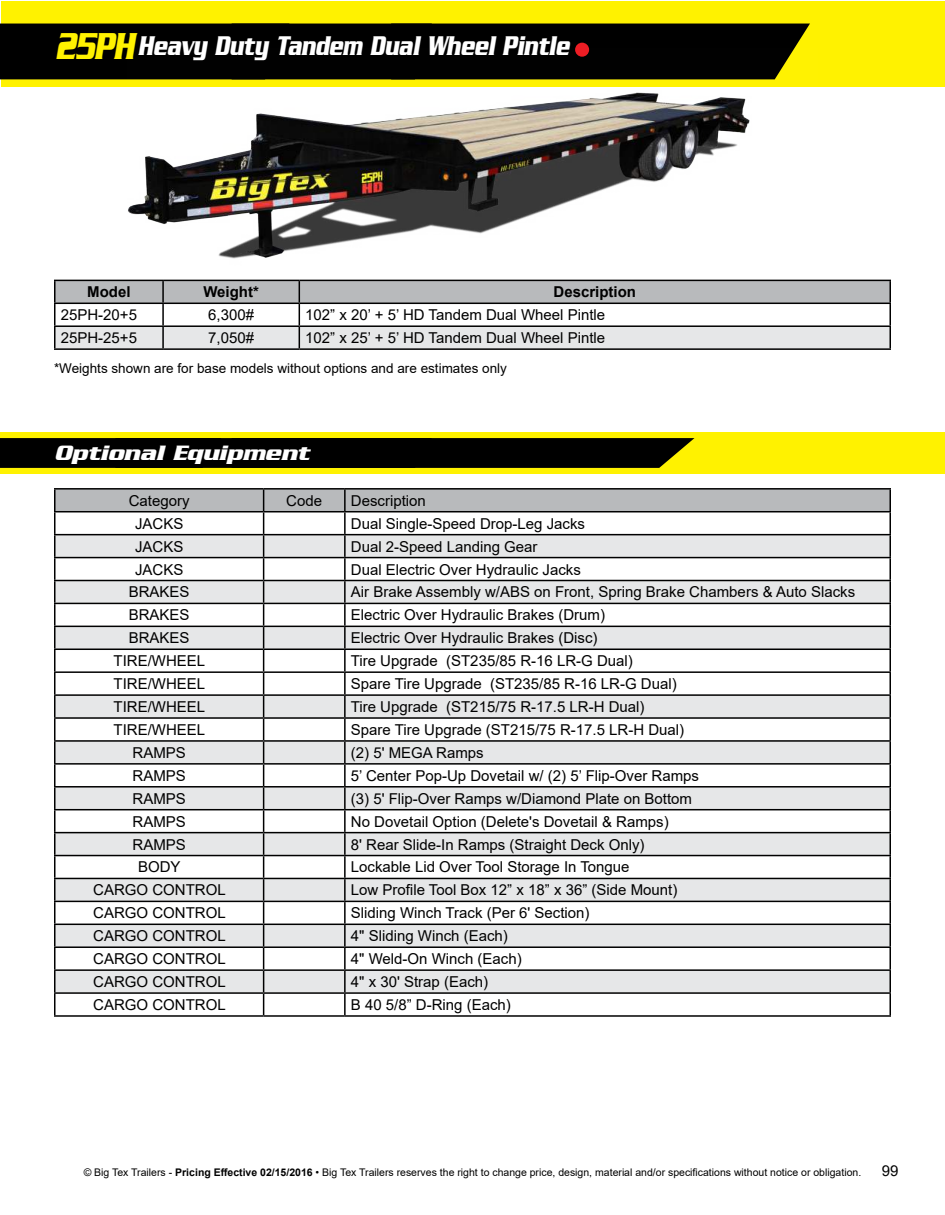
<style>
.page{position:relative;width:945px;height:1215px;background:#fff}
.page>*{position:absolute;margin:0;border:0;box-sizing:border-box;transform-origin:0 0}
.t1{font:italic 700 29.25px "Serpentine Std";color:#fff;scale:.67 1}
.t2{font:italic 700 22.5px "Serpentine Std";color:#fff}
.t3{font:15px "Arial";color:#000}
.t4{font:700 15px "Arial";color:#000}
.t5{font:13.5px "Arial";color:#000}
.t6{font:10.5px "Arial";color:#000}
.s1{font-size:40.5px;color:#fff200}
.s2{font-weight:700}
</style>
<div class="page">
<hr style="left:0;top:1px;width:1px;height:85px;background:#fff200">
<hr style="left:0;top:402px;width:1px;height:40px;background:#fff200">
<hr style="left:0;top:662px;width:1px;height:40px;background:#fff200">
<svg style="left:0;top:668px;width:1px;height:28px"></svg>
<div style="left:2px;top:1px;width:943px;height:85px;background:#fff200"></div>
<div style="left:0;top:432px;width:945px;height:42px;background:#fff200"></div>
<svg style="left:0;top:408px;width:695px;height:60px"></svg>
<div style="left:0;top:24px;width:810px;height:55px;background:#000"></div>
<hr style="left:54px;top:280px;width:109px;height:1px;background:#000">
<hr style="left:54px;top:281px;width:2px;height:22px;background:#000">
<hr style="left:54px;top:303px;width:109px;height:1px;background:#000">
<hr style="left:54px;top:304px;width:2px;height:21px;background:#000">
<hr style="left:54px;top:325px;width:109px;height:2px;background:#000">
<hr style="left:54px;top:327px;width:2px;height:21px;background:#000">
<svg style="left:55px;top:280px;width:836px;height:68px"></svg>
<hr style="left:54px;top:348px;width:109px;height:2px;background:#000">
<hr style="left:163px;top:348px;width:136px;height:2px;background:#000">
<hr style="left:299px;top:348px;width:592px;height:2px;background:#000">
<hr style="left:54px;top:488px;width:210px;height:2px;background:#000">
<hr style="left:54px;top:490px;width:2px;height:21px;background:#000">
<hr style="left:264px;top:488px;width:81px;height:2px;background:#000">
<hr style="left:345px;top:488px;width:546px;height:2px;background:#000">
<hr style="left:54px;top:511px;width:210px;height:1px;background:#000">
<hr style="left:54px;top:512px;width:2px;height:22px;background:#000">
<hr style="left:54px;top:534px;width:210px;height:1px;background:#000">
<hr style="left:54px;top:535px;width:2px;height:22px;background:#000">
<hr style="left:54px;top:557px;width:210px;height:1px;background:#000">
<hr style="left:54px;top:558px;width:2px;height:22px;background:#000">
<hr style="left:54px;top:580px;width:210px;height:1px;background:#000">
<hr style="left:54px;top:581px;width:2px;height:22px;background:#000">
<hr style="left:54px;top:603px;width:210px;height:1px;background:#000">
<hr style="left:54px;top:604px;width:2px;height:22px;background:#000">
<hr style="left:54px;top:626px;width:210px;height:1px;background:#000">
<hr style="left:54px;top:627px;width:2px;height:22px;background:#000">
<hr style="left:54px;top:649px;width:210px;height:1px;background:#000">
<hr style="left:54px;top:650px;width:2px;height:21px;background:#000">
<hr style="left:54px;top:671px;width:210px;height:2px;background:#000">
<hr style="left:54px;top:673px;width:2px;height:21px;background:#000">
<hr style="left:54px;top:694px;width:210px;height:2px;background:#000">
<hr style="left:54px;top:696px;width:2px;height:21px;background:#000">
<hr style="left:54px;top:717px;width:210px;height:2px;background:#000">
<hr style="left:54px;top:719px;width:2px;height:21px;background:#000">
<hr style="left:54px;top:740px;width:210px;height:2px;background:#000">
<hr style="left:54px;top:742px;width:2px;height:21px;background:#000">
<hr style="left:54px;top:763px;width:210px;height:2px;background:#000">
<hr style="left:54px;top:765px;width:2px;height:21px;background:#000">
<hr style="left:54px;top:786px;width:210px;height:2px;background:#000">
<hr style="left:54px;top:788px;width:2px;height:21px;background:#000">
<hr style="left:54px;top:809px;width:210px;height:1px;background:#000">
<hr style="left:54px;top:810px;width:2px;height:22px;background:#000">
<hr style="left:54px;top:832px;width:210px;height:1px;background:#000">
<hr style="left:54px;top:833px;width:2px;height:22px;background:#000">
<hr style="left:54px;top:855px;width:210px;height:1px;background:#000">
<hr style="left:54px;top:856px;width:2px;height:22px;background:#000">
<hr style="left:54px;top:878px;width:210px;height:1px;background:#000">
<hr style="left:54px;top:879px;width:2px;height:22px;background:#000">
<hr style="left:54px;top:901px;width:210px;height:1px;background:#000">
<hr style="left:54px;top:902px;width:2px;height:22px;background:#000">
<hr style="left:54px;top:924px;width:210px;height:1px;background:#000">
<hr style="left:54px;top:925px;width:2px;height:21px;background:#000">
<hr style="left:54px;top:946px;width:210px;height:2px;background:#000">
<hr style="left:54px;top:948px;width:2px;height:21px;background:#000">
<hr style="left:54px;top:969px;width:210px;height:2px;background:#000">
<hr style="left:54px;top:971px;width:2px;height:21px;background:#000">
<hr style="left:54px;top:992px;width:210px;height:2px;background:#000">
<hr style="left:54px;top:994px;width:2px;height:21px;background:#000">
<svg style="left:55px;top:489px;width:836px;height:526px"></svg>
<hr style="left:54px;top:1015px;width:210px;height:2px;background:#000">
<hr style="left:264px;top:1015px;width:81px;height:2px;background:#000">
<hr style="left:345px;top:1015px;width:546px;height:2px;background:#000">
<div style="left:575px;top:43px;width:14px;height:14px;background:#ed1d24;border-radius:50%"></div>
<img style="left:127px;top:49px;width:690px;height:247px">
<h1 class="t1" style="left:56px;top:29px;width:768px"><span class="s1">25PH</span> Heavy Duty Tandem Dual Wheel Pintle</h1>
<p class="t4" style="left:87px;top:281px;width:45px">Model</p>
<p class="t4" style="left:203px;top:281px;width:57px">Weight*</p>
<p class="t4" style="left:554px;top:281px;width:84px">Description</p>
<p class="t3" style="left:61px;top:305px;width:78px">25PH-20+5</p>
<p class="t3" style="left:208px;top:305px;width:47px">6,300#</p>
<p class="t3" style="left:305px;top:305px;width:301px">102” x 20’ + 5’ HD Tandem Dual Wheel Pintle</p>
<p class="t3" style="left:61px;top:328px;width:78px">25PH-25+5</p>
<p class="t3" style="left:208px;top:328px;width:47px">7,050#</p>
<p class="t3" style="left:305px;top:328px;width:301px">102” x 25’ + 5’ HD Tandem Dual Wheel Pintle</p>
<p class="t5" style="left:54px;top:359px;width:454px">*Weights shown are for base models without options and are estimates only</p>
<h2 class="t2" style="left:54px;top:440px;width:257px">Optional Equipment</h2>
<p class="t3" style="left:129px;top:490px;width:62px">Category</p>
<p class="t3" style="left:286px;top:490px;width:37px">Code</p>
<p class="t3" style="left:351px;top:490px;width:77px">Description</p>
<p class="t3" style="left:135px;top:513px;width:50px">JACKS</p>
<p class="t3" style="left:351px;top:513px;width:236px">Dual Single-Speed Drop-Leg Jacks</p>
<p class="t3" style="left:135px;top:536px;width:50px">JACKS</p>
<p class="t3" style="left:351px;top:536px;width:188px">Dual 2-Speed Landing Gear</p>
<p class="t3" style="left:135px;top:559px;width:50px">JACKS</p>
<p class="t3" style="left:351px;top:559px;width:232px">Dual Electric Over Hydraulic Jacks</p>
<p class="t3" style="left:129px;top:582px;width:62px">BRAKES</p>
<p class="t3" style="left:351px;top:582px;width:506px">Air Brake Assembly w/ABS on Front, Spring Brake Chambers &amp; Auto Slacks</p>
<p class="t3" style="left:129px;top:605px;width:62px">BRAKES</p>
<p class="t3" style="left:351px;top:605px;width:256px">Electric Over Hydraulic Brakes (Drum)</p>
<p class="t3" style="left:129px;top:628px;width:62px">BRAKES</p>
<p class="t3" style="left:351px;top:628px;width:248px">Electric Over Hydraulic Brakes (Disc)</p>
<p class="t3" style="left:114px;top:651px;width:93px">TIRE/WHEEL</p>
<p class="t3" style="left:351px;top:651px;width:284px">Tire Upgrade (ST235/85 R-16 LR-G Dual)</p>
<p class="t3" style="left:114px;top:673px;width:93px">TIRE/WHEEL</p>
<p class="t3" style="left:351px;top:673px;width:327px">Spare Tire Upgrade (ST235/85 R-16 LR-G Dual)</p>
<p class="t3" style="left:114px;top:696px;width:93px">TIRE/WHEEL</p>
<p class="t3" style="left:351px;top:696px;width:295px">Tire Upgrade (ST215/75 R-17.5 LR-H Dual)</p>
<p class="t3" style="left:114px;top:719px;width:93px">TIRE/WHEEL</p>
<p class="t3" style="left:351px;top:719px;width:335px">Spare Tire Upgrade (ST215/75 R-17.5 LR-H Dual)</p>
<p class="t3" style="left:133px;top:742px;width:55px">RAMPS</p>
<p class="t3" style="left:351px;top:742px;width:134px">(2) 5' MEGA Ramps</p>
<p class="t3" style="left:133px;top:765px;width:55px">RAMPS</p>
<p class="t3" style="left:351px;top:765px;width:350px">5’ Center Pop-Up Dovetail w/ (2) 5’ Flip-Over Ramps</p>
<p class="t3" style="left:133px;top:788px;width:55px">RAMPS</p>
<p class="t3" style="left:351px;top:788px;width:343px">(3) 5' Flip-Over Ramps w/Diamond Plate on Bottom</p>
<p class="t3" style="left:133px;top:811px;width:55px">RAMPS</p>
<p class="t3" style="left:351px;top:811px;width:319px">No Dovetail Option (Delete's Dovetail &amp; Ramps)</p>
<p class="t3" style="left:133px;top:834px;width:55px">RAMPS</p>
<p class="t3" style="left:351px;top:834px;width:295px">8' Rear Slide-In Ramps (Straight Deck Only)</p>
<p class="t3" style="left:138px;top:857px;width:44px">BODY</p>
<p class="t3" style="left:351px;top:857px;width:280px">Lockable Lid Over Tool Storage In Tongue</p>
<p class="t3" style="left:93px;top:880px;width:134px">CARGO CONTROL</p>
<p class="t3" style="left:351px;top:880px;width:328px">Low Profile Tool Box 12” x 18” x 36” (Side Mount)</p>
<p class="t3" style="left:93px;top:903px;width:134px">CARGO CONTROL</p>
<p class="t3" style="left:351px;top:903px;width:240px">Sliding Winch Track (Per 6' Section)</p>
<p class="t3" style="left:93px;top:926px;width:134px">CARGO CONTROL</p>
<p class="t3" style="left:351px;top:926px;width:159px">4" Sliding Winch (Each)</p>
<p class="t3" style="left:93px;top:949px;width:134px">CARGO CONTROL</p>
<p class="t3" style="left:351px;top:949px;width:172px">4" Weld-On Winch (Each)</p>
<p class="t3" style="left:93px;top:971px;width:134px">CARGO CONTROL</p>
<p class="t3" style="left:351px;top:971px;width:139px">4" x 30' Strap (Each)</p>
<p class="t3" style="left:93px;top:994px;width:134px">CARGO CONTROL</p>
<p class="t3" style="left:351px;top:994px;width:162px">B 40 5/8” D-Ring (Each)</p>
<p class="t6" style="left:84px;top:1165px;width:779px">© Big Tex Trailers - <span class="s2">Pricing Effective 02/15/2016</span> • Big Tex Trailers reserves the right to change price, design, material and/or specifications without notice or obligation.</p>
<p class="t3" style="left:882px;top:1161px;width:18px">99</p>
</div>
